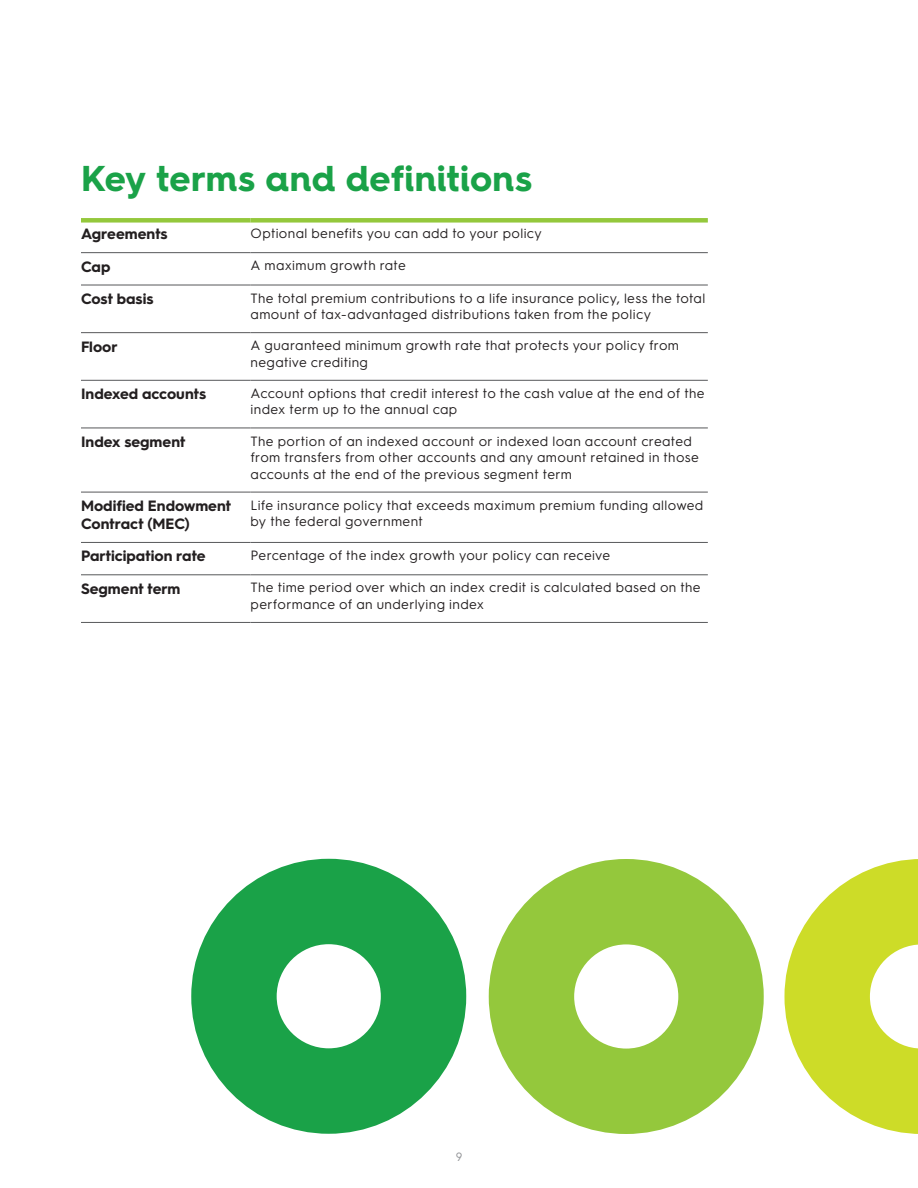
<style>
.page{position:relative;width:918px;height:1188px;background:#fff}
.page>*{position:absolute;margin:0;border:0;box-sizing:border-box;transform-origin:0 0}
.t1{font:700 36px "Hurme Geometric Sans 4";letter-spacing:.01em;color:#1aa248}
.t2{font:700 15px/18px "Hurme Geometric Sans 3";color:#231f20}
.t3{font:13.5px/16.5px "Hurme Geometric Sans 3";letter-spacing:.025em;color:#231f20}
.t4{font:12px "Hurme Geometric Sans 3";color:#939598}
</style>
<div class="page">
<hr style="left:81px;top:252px;width:170px;height:1px;background:#57585a">
<hr style="left:251px;top:252px;width:457px;height:1px;background:#57585a">
<hr style="left:81px;top:285px;width:170px;height:1px;background:#57585a">
<hr style="left:251px;top:285px;width:457px;height:1px;background:#57585a">
<hr style="left:81px;top:332px;width:170px;height:1px;background:#57585a">
<hr style="left:251px;top:332px;width:457px;height:1px;background:#57585a">
<hr style="left:81px;top:380px;width:170px;height:1px;background:#57585a">
<hr style="left:251px;top:380px;width:457px;height:1px;background:#57585a">
<hr style="left:81px;top:428px;width:170px;height:1px;background:#57585a">
<hr style="left:251px;top:428px;width:457px;height:1px;background:#57585a">
<hr style="left:81px;top:492px;width:170px;height:1px;background:#57585a">
<hr style="left:251px;top:492px;width:457px;height:1px;background:#57585a">
<hr style="left:81px;top:542px;width:170px;height:1px;background:#57585a">
<hr style="left:251px;top:542px;width:457px;height:1px;background:#57585a">
<hr style="left:81px;top:574px;width:170px;height:1px;background:#57585a">
<hr style="left:251px;top:574px;width:457px;height:1px;background:#57585a">
<hr style="left:81px;top:622px;width:170px;height:1px;background:#57585a">
<hr style="left:251px;top:622px;width:457px;height:1px;background:#57585a">
<div style="left:81px;top:218px;width:170px;height:5px;background:#94c83c"></div>
<div style="left:251px;top:218px;width:457px;height:5px;background:#94c83c"></div>
<svg style="left:784px;top:859px;width:134px;height:275px"></svg>
<svg style="left:489px;top:859px;width:275px;height:275px;fill:#94c83c"></svg>
<svg style="left:191px;top:859px;width:275px;height:275px;fill:#1aa248"></svg>
<h1 class="t1" style="left:81px;top:153px;width:453px">Key terms and definitions</h1>
<p class="t2" style="left:81px;top:224px;width:88px">Agreements</p>
<p class="t3" style="left:251px;top:224px;width:293px">Optional benefits you can add to your policy</p>
<p class="t2" style="left:81px;top:256px;width:31px">Cap</p>
<p class="t3" style="left:251px;top:256px;width:157px">A maximum growth rate</p>
<p class="t2" style="left:81px;top:289px;width:74px">Cost basis</p>
<p class="t3" style="left:251px;top:289px;width:456px">The total premium contributions to a life insurance policy, less the total amount of tax-advantaged distributions taken from the policy</p>
<p class="t2" style="left:81px;top:336px;width:38px">Floor</p>
<p class="t3" style="left:251px;top:336px;width:430px">A guaranteed minimum growth rate that protects your policy from negative crediting</p>
<p class="t2" style="left:81px;top:384px;width:127px">Indexed accounts</p>
<p class="t3" style="left:251px;top:384px;width:456px">Account options that credit interest to the cash value at the end of the index term up to the annual cap</p>
<p class="t2" style="left:81px;top:432px;width:106px">Index segment</p>
<p class="t3" style="left:251px;top:432px;width:450px">The portion of an indexed account or indexed loan account created from transfers from other accounts and any amount retained in those accounts at the end of the previous segment term</p>
<p class="t2" style="left:81px;top:496px;width:152px">Modified Endowment<br>Contract (MEC)</p>
<p class="t3" style="left:251px;top:496px;width:454px">Life insurance policy that exceeds maximum premium funding allowed by the federal government</p>
<p class="t2" style="left:81px;top:546px;width:126px">Participation rate</p>
<p class="t3" style="left:251px;top:546px;width:361px">Percentage of the index growth your policy can receive</p>
<p class="t2" style="left:81px;top:579px;width:101px">Segment term</p>
<p class="t3" style="left:251px;top:579px;width:452px">The time period over which an index credit is calculated based on the performance of an underlying index</p>
<p class="t4" style="left:456px;top:1148px;width:8px">9</p>
</div>
